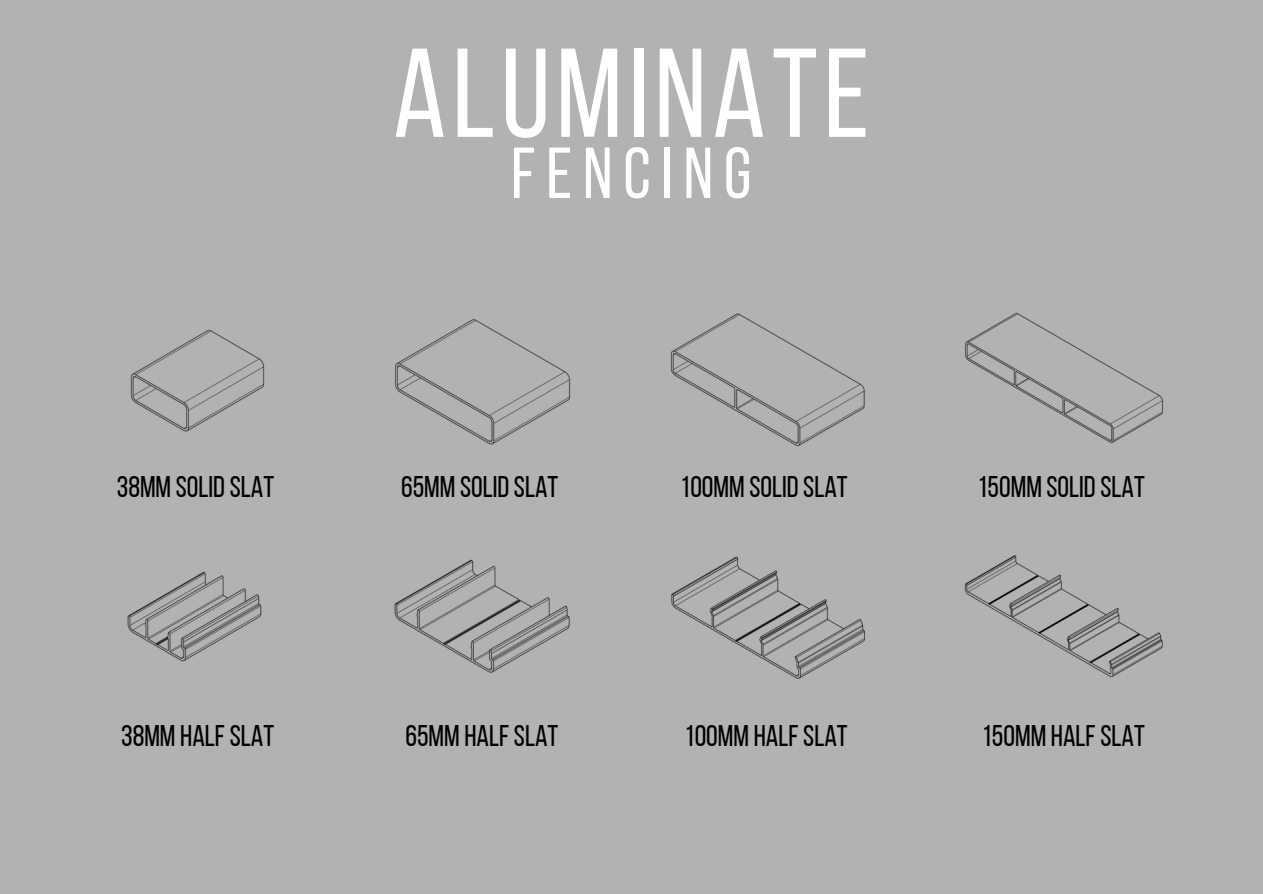
<style>
.page{position:relative;width:1263px;height:894px;background:#fff}
.page>*{position:absolute;margin:0;border:0;box-sizing:border-box;transform-origin:0 0}
.t1{font:126px "Bebas Neue";letter-spacing:.05em;color:#fff}
.t2{font:72px "Bebas Neue";letter-spacing:.15em;color:#fff}
.t3{font:29.85px "Bebas Neue";color:#000}
</style>
<div class="page">
<div style="left:0;top:0;width:1263px;height:893px;background:#b2b2b2"></div>
<img style="left:130px;top:329px;width:135px;height:103px">
<img style="left:395px;top:319px;width:176px;height:126px">
<img style="left:671px;top:313px;width:194px;height:134px">
<img style="left:965px;top:312px;width:198px;height:132px">
<img style="left:127px;top:571px;width:135px;height:91px">
<img style="left:394px;top:559px;width:176px;height:114px">
<img style="left:671px;top:556px;width:194px;height:123px">
<img style="left:964px;top:555px;width:199px;height:123px">
<p class="t1" style="left:393px;top:42px;width:478px">ALUMINATE</p>
<p class="t2" style="left:511px;top:144px;width:242px">FENCING</p>
<p class="t3" style="left:117px;top:475px;width:159px">38MM SOLIDSLAT</p>
<p class="t3" style="left:401px;top:475px;width:159px">65MM SOLIDSLAT</p>
<p class="t3" style="left:680px;top:475px;width:169px">100MM SOLIDSLAT</p>
<p class="t3" style="left:977px;top:475px;width:169px">150MM SOLIDSLAT</p>
<p class="t3" style="left:121px;top:723px;width:155px">38MM HALFSLAT</p>
<p class="t3" style="left:405px;top:723px;width:154px">65MM HALFSLAT</p>
<p class="t3" style="left:685px;top:723px;width:165px">100MM HALFSLAT</p>
<p class="t3" style="left:982px;top:723px;width:165px">150MM HALFSLAT</p>
</div>
